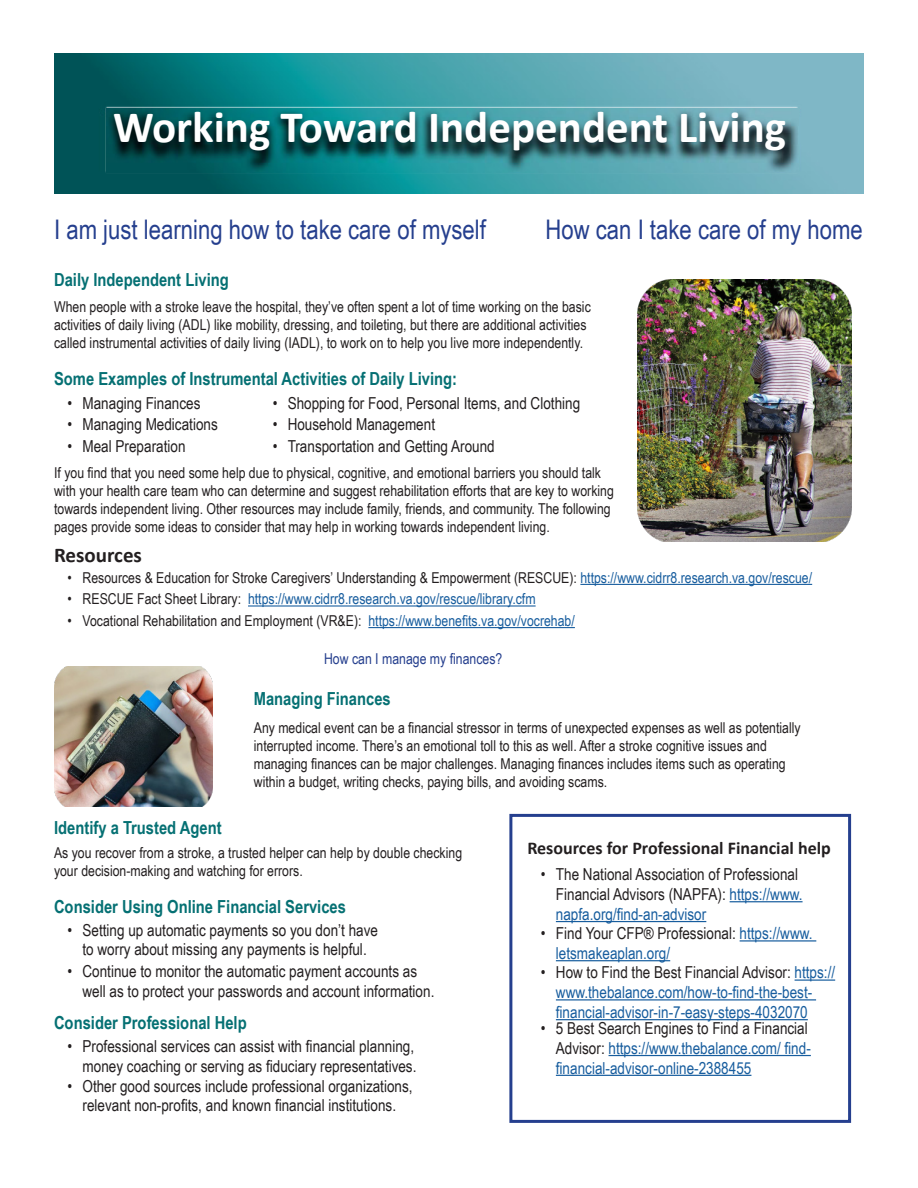
<style>
.page{position:relative;width:918px;height:1188px;background:#fff}
.page>*{position:absolute;margin:0;border:0;box-sizing:border-box;transform-origin:0 0}
.t1{font:700 45px "Calibri";color:#fff}
.t2{font:27px "Arial Narrow";color:#253f8e}
.t3{font:700 21px "Calibri";color:#231f20}
.t4{font:700 18px "Arial Narrow";color:#057073}
.t5{font:700 18px "Calibri";color:#231f20}
.t6{font:16.5px/19.8px "Arial Narrow";color:#231f20;text-align:center}
.t7{font:16.5px/19.8px "Arial Narrow";color:#175d9e}
.t8{font:15px/18px "Arial Narrow";color:#231f20}
.t9{font:15px "Arial Narrow";color:#175d9e}
.t10{font:15px "Arial Narrow";color:#253f8e}
.s1{color:#175d9e}
.s2{color:#231f20}
</style>
<div class="page">
<img style="left:54px;top:54px;width:810px;height:139px">
<img style="left:106px;top:108px;width:692px;height:64px">
<img style="left:638px;top:280px;width:214px;height:262px">
<hr style="left:580px;top:584px;width:232px;height:1px;background:#175d9e">
<hr style="left:248px;top:605px;width:288px;height:2px;background:#175d9e">
<hr style="left:368px;top:627px;width:207px;height:1px;background:#175d9e">
<img style="left:54px;top:667px;width:158px;height:139px">
<div style="left:509px;top:814px;width:342px;height:309px;border:3px solid #253f8e"></div>
<hr style="left:730px;top:901px;width:73px;height:1px;background:#175d9e">
<hr style="left:556px;top:921px;width:150px;height:1px;background:#175d9e">
<hr style="left:740px;top:940px;width:76px;height:2px;background:#175d9e">
<hr style="left:556px;top:960px;width:114px;height:1px;background:#175d9e">
<hr style="left:795px;top:979px;width:40px;height:2px;background:#175d9e">
<hr style="left:556px;top:999px;width:260px;height:2px;background:#175d9e">
<hr style="left:556px;top:1019px;width:252px;height:1px;background:#175d9e">
<hr style="left:609px;top:1055px;width:202px;height:1px;background:#175d9e">
<hr style="left:556px;top:1075px;width:195px;height:1px;background:#175d9e">
<p class="t1" style="left:113px;top:95px;width:675px">Working Toward Independent Living</p>
<p class="t2" style="left:54px;top:210px;width:433px">I am just learning how to take care of myself</p>
<p class="t2" style="left:545px;top:210px;width:319px">How can I take care of my home</p>
<p class="t4" style="left:54px;top:266px;width:176px">Daily Independent Living</p>
<p class="t8" style="left:54px;top:298px;width:538px">When people with a stroke leave the hospital, they’ve often spent a lot of time working on the basic activities of daily living (ADL) like mobility, dressing, and toileting, but there are additional activities called instrumental activities of daily living (IADL), to work on to help you live more independently.</p>
<p class="t4" style="left:54px;top:365px;width:405px">Some Examples of Instrumental Activities of Daily Living:</p>
<p class="t6" style="left:68px;top:392px;width:135px">• Managing Finances</p>
<p class="t6" style="left:68px;top:414px;width:152px">• Managing Medications</p>
<p class="t6" style="left:68px;top:435px;width:120px">• Meal Preparation</p>
<p class="t6" style="left:273px;top:392px;width:309px">• Shopping for Food, Personal Items, and Clothing</p>
<p class="t6" style="left:273px;top:414px;width:164px">• Household Management</p>
<p class="t6" style="left:273px;top:435px;width:224px">• Transportation and Getting Around</p>
<p class="t8" style="left:54px;top:463px;width:561px">If you find that you need some help due to physical, cognitive, and emotional barriers you should talk with your health care team who can determine and suggest rehabilitation efforts that are key to working towards independent living. Other resources may include family, friends, and community. The following pages provide some ideas to consider that may help in working towards independent living.</p>
<p class="t3" style="left:54px;top:540px;width:89px">Resources</p>
<p class="t8" style="left:68px;top:568px;width:746px">• Resources &amp; Education for Stroke Caregivers’ Understanding &amp; Empowerment (RESCUE): <span class="s1">https://www.cidrr8.research.va.gov/rescue/</span></p>
<p class="t9" style="left:68px;top:588px;width:470px"><span class="s2">• RESCUE Fact Sheet Library:</span> https://www.cidrr8.research.va.gov/rescue/library.cfm</p>
<p class="t8" style="left:68px;top:611px;width:509px">• Vocational Rehabilitation and Employment (VR&amp;E): <span class="s1">https://www.benefits.va.gov/vocrehab/</span></p>
<p class="t10" style="left:324px;top:648px;width:180px">How can I manage my finances?</p>
<p class="t4" style="left:254px;top:685px;width:138px">Managing Finances</p>
<p class="t8" style="left:254px;top:718px;width:548px">Any medical event can be a financial stressor in terms of unexpected expenses as well as potentially interrupted income. There’s an emotional toll to this as well. After a stroke cognitive issues and managing finances can be major challenges. Managing finances includes items such as operating within a budget, writing checks, paying bills, and avoiding scams.</p>
<p class="t4" style="left:54px;top:814px;width:169px">Identify a Trusted Agent</p>
<p class="t8" style="left:54px;top:844px;width:410px">As you recover from a stroke, a trusted helper can help by double checking your decision-making and watching for errors.</p>
<p class="t4" style="left:54px;top:893px;width:294px">Consider Using Online Financial Services</p>
<p class="t6" style="left:68px;top:919px;width:312px">• Setting up automatic payments so you don’t have to worry about missing any payments is helpful.</p>
<p class="t6" style="left:82px;top:961px;width:353px;text-align:left;text-indent:-15px">• Continue to monitor the automatic payment accounts as well as to protect your passwords and account information.</p>
<p class="t4" style="left:54px;top:1009px;width:194px">Consider Professional Help</p>
<p class="t6" style="left:68px;top:1036px;width:350px;text-align:right">• Professional services can assist with financial planning, money coaching or serving as fiduciary representatives.</p>
<p class="t6" style="left:68px;top:1075px;width:347px">• Other good sources include professional organizations, relevant non-profits, and known financial institutions.</p>
<p class="t5" style="left:527px;top:835px;width:305px">Resources for Professional Financial help</p>
<p class="t6" style="left:556px;top:864px;width:248px;text-align:left;text-indent:-15px">• The National Association of Professional<br>Financial Advisors (NAPFA): <span class="s1">https://www. napfa.org/find-an-advisor</span></p>
<p class="t7" style="left:556px;top:923px;width:258px;text-indent:-15px"><span class="s2">• Find Your CFP® Professional:</span> https://www. letsmakeaplan.org/</p>
<p class="t7" style="left:556px;top:962px;width:281px;text-indent:-15px"><span class="s2">• How to Find the Best Financial Advisor:</span> https:// www.thebalance.com/how-to-find-the-best&shy;financial-advisor-in-7-easy-steps-4032070</p>
<p class="t7" style="left:556px;top:1018px;width:256px;text-indent:-15px"><span class="s2">• 5 Best Search Engines to Find a Financial<br>Advisor:</span> https://www.thebalance.com/ find&shy;financial-advisor-online-2388455</p>
</div>
